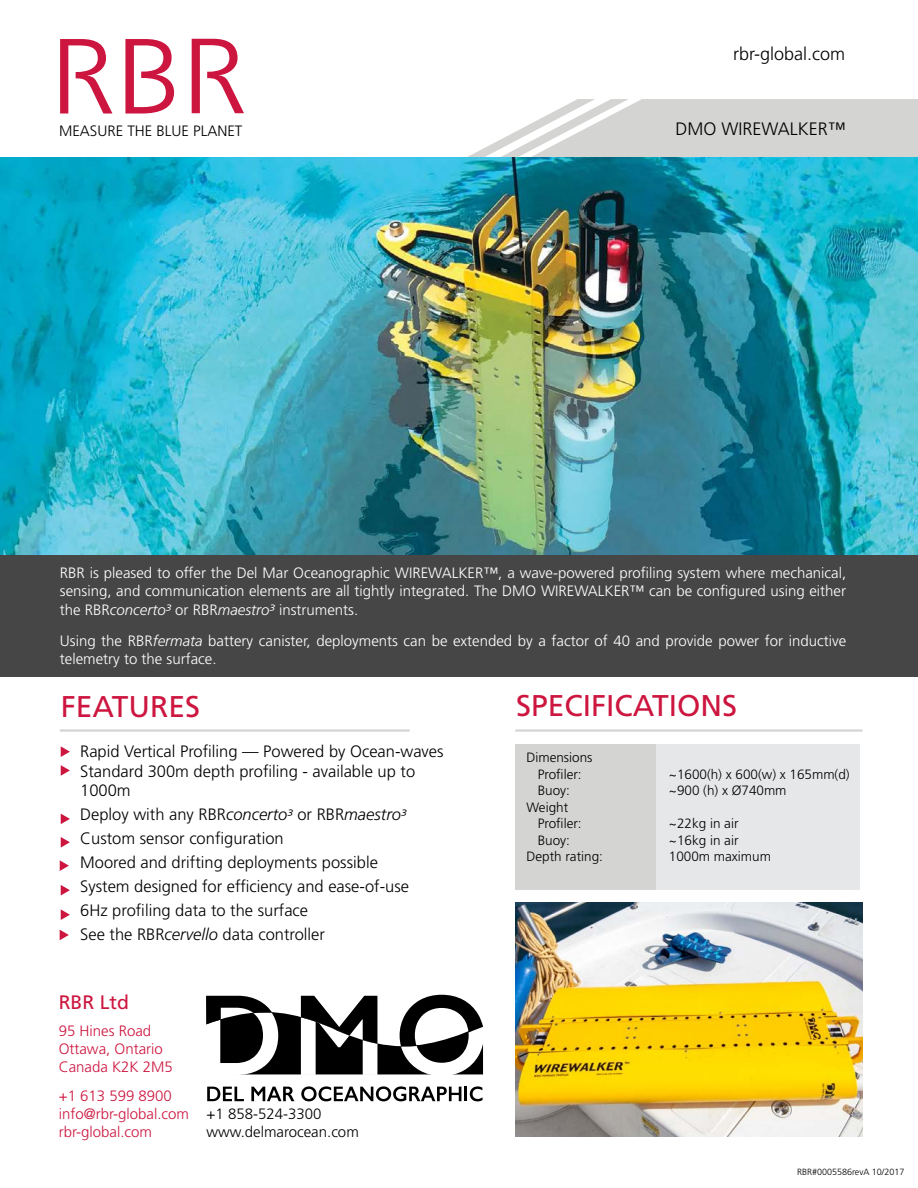
<style>
.page{position:relative;width:918px;height:1188px;background:#fff}
.page>*{position:absolute;margin:0;border:0;box-sizing:border-box;transform-origin:0 0}
.t1{font:30px "Frutiger LT Std";color:#cd163f}
.t2{font:19.5px "Frutiger LT Std";color:#cd163f}
.t3{font:300 18px "Frutiger LT Std";color:#000}
.t4{font:300 16.5px/24px "Frutiger LT Std";color:#000}
.t5{font:300 15px/18px "Frutiger LT Std";color:#fff}
.t6{font:300 15px/18px "Frutiger LT Std";color:#cd163f}
.t7{font:300 15px/18px "Frutiger LT Std";color:#000}
.t8{font:300 13.5px/16.5px "Frutiger LT Std";color:#000;text-align:center}
.t9{font:300 9px "Frutiger LT Std";color:#000}
.s1{font-style:italic}
.s2{font-style:italic;font-size:15px}
</style>
<div class="page">
<svg style="left:468px;top:99px;width:450px;height:58px"></svg>
<img style="left:0;top:157px;width:918px;height:398px">
<div style="left:0;top:555px;width:918px;height:121px;background:#464647"></div>
<svg style="left:125px;top:39px;width:49px;height:75px"></svg>
<svg style="left:60px;top:39px;width:52px;height:75px"></svg>
<svg style="left:192px;top:39px;width:52px;height:74px"></svg>
<div style="left:656px;top:744px;width:204px;height:146px;background:#e6e7e8"></div>
<div style="left:515px;top:744px;width:141px;height:146px;background:#d4d4d3"></div>
<svg style="left:61px;top:746px;width:9px;height:11px"></svg>
<svg style="left:61px;top:765px;width:9px;height:11px"></svg>
<svg style="left:61px;top:814px;width:9px;height:10px"></svg>
<svg style="left:61px;top:837px;width:9px;height:11px"></svg>
<svg style="left:60px;top:860px;width:9px;height:11px"></svg>
<img style="left:515px;top:903px;width:348px;height:234px">
<hr style="left:515px;top:729px;width:348px;height:3px;background:#d4d4d3">
<hr style="left:60px;top:729px;width:350px;height:3px;background:#d4d4d3">
<svg style="left:206px;top:995px;width:278px;height:80px"></svg>
<svg style="left:207px;top:1087px;width:37px;height:14px"></svg>
<svg style="left:251px;top:1087px;width:43px;height:14px"></svg>
<svg style="left:301px;top:1086px;width:182px;height:15px"></svg>
<svg style="left:61px;top:885px;width:9px;height:11px"></svg>
<svg style="left:61px;top:909px;width:9px;height:11px"></svg>
<svg style="left:60px;top:930px;width:9px;height:10px"></svg>
<p class="t7" style="left:59px;top:123px;width:185px">MEASURE THE BLUE PLANET</p>
<p class="t3" style="left:733px;top:43px;width:114px">rbr-global.com</p>
<p class="t3" style="left:676px;top:118px;width:172px">DMO WIREWALKER™</p>
<p class="t5" style="left:60px;top:564px;width:788px">RBR is pleased to offer the Del Mar Oceanographic WIREWALKER™, a wave-powered profiling system where mechanical, sensing, and communication elements are all tightly integrated. The DMO WIREWALKER™ can be configured using either</p>
<p class="t5" style="left:60px;top:595px;width:788px;line-height:30.8px">the RBR<span class="s1">concerto³</span> or RBR<span class="s1">maestro³</span> instruments.<br>Using the RBR<span class="s1">fermata</span> battery canister, deployments can be extended by a factor of 40 and provide power for inductive</p>
<p class="t5" style="left:60px;top:650px;width:158px">telemetry to the surface.</p>
<h1 class="t1" style="left:61px;top:689px;width:141px">FEATURES</h1>
<h1 class="t1" style="left:516px;top:688px;width:223px">SPECIFICATIONS</h1>
<p class="t4" style="left:80px;top:741px;width:365px;line-height:19.8px">Rapid Vertical Profiling — Powered by Ocean-waves<br>Standard 300m depth profiling - available up to<br>1000m</p>
<p class="t4" style="left:80px;top:803px;width:330px">Deploy with any RBR<span class="s1">concerto</span><span class="s2">³</span> or RBR<span class="s1">maestro</span><span class="s2">³<br></span>Custom sensor configuration<br>Moored and drifting deployments possible System designed for efficiency and ease-of-use 6Hz profiling data to the surface<br>See the RBR<span class="s1">cervello</span> data controller</p>
<h2 class="t2" style="left:59px;top:991px;width:72px">RBR Ltd</h2>
<p class="t6" style="left:59px;top:1022px;width:116px">95 Hines Road<br>Ottawa, Ontario<br>Canada K2K 2M5</p>
<p class="t6" style="left:59px;top:1087px;width:132px">+1 613 599 8900 info@rbr-global.com rbr-global.com</p>
<p class="t7" style="left:207px;top:1105px;width:154px">+1 858-524-3300 www.delmarocean.com</p>
<p class="t8" style="left:526px;top:750px;width:68px">Dimensions<br>Profiler:</p>
<p class="t8" style="left:669px;top:766px;width:182px">~1600(h) x 600(w) x 165mm(d)</p>
<p class="t8" style="left:538px;top:783px;width:34px">Buoy:</p>
<p class="t8" style="left:669px;top:783px;width:119px">~900 (h) x Ø740mm</p>
<p class="t8" style="left:538px;top:799px;width:46px;text-align:left;text-indent:-11px">Weight<br>Profiler:</p>
<p class="t8" style="left:669px;top:816px;width:71px">~22kg in air</p>
<p class="t8" style="left:538px;top:832px;width:34px">Buoy:</p>
<p class="t8" style="left:669px;top:832px;width:71px">~16kg in air</p>
<p class="t8" style="left:526px;top:849px;width:78px">Depth rating:</p>
<p class="t8" style="left:669px;top:849px;width:104px">1000m maximum</p>
<p class="t9" style="left:797px;top:1166px;width:109px">RBR#0005586revA 10/2017</p>
</div>
